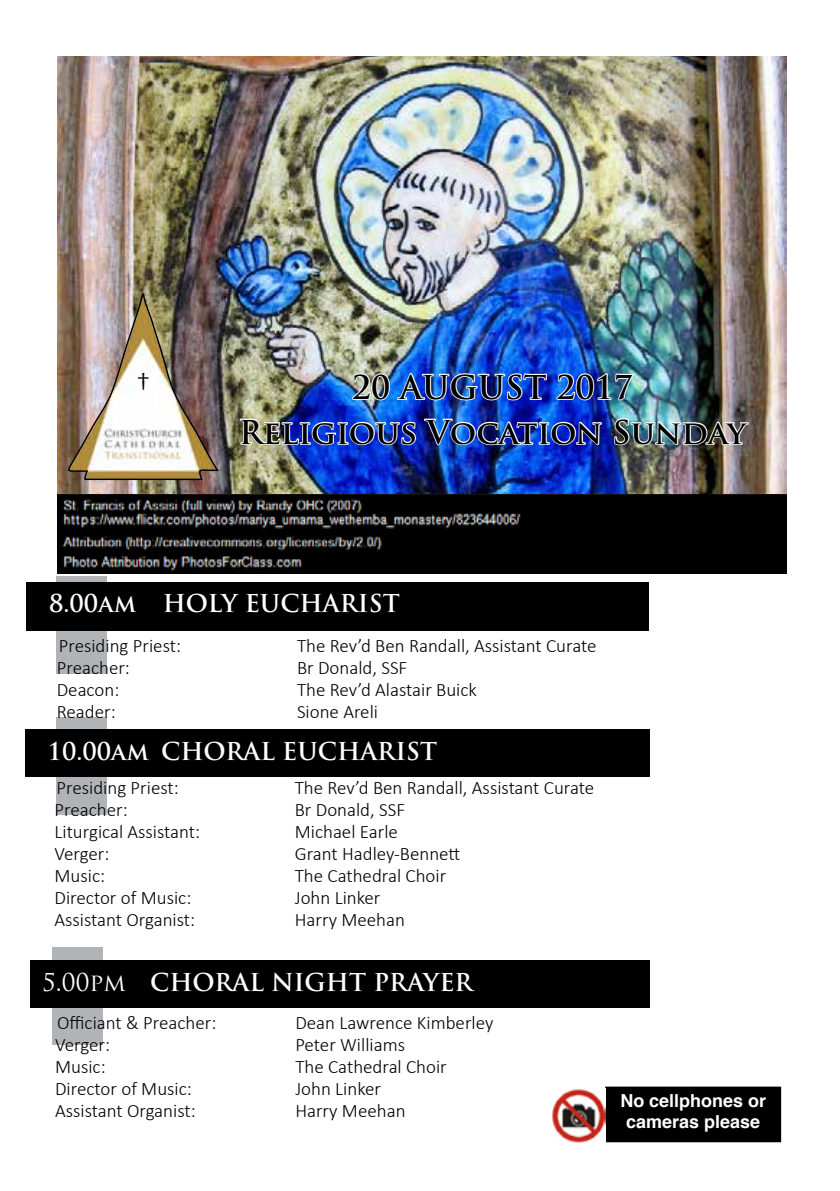
<style>
.page{position:relative;width:840px;height:1191px;background:#fff}
.page>*{position:absolute;margin:0;border:0;box-sizing:border-box;transform-origin:0 0}
.t1{font:700 32px/44.8px "Trajan Pro";color:#000;text-align:center}
.t2{font:200 31.6px "The Sans B2";color:#000}
.t3{font:700 24px "Trajan Pro";color:#fff}
.t4{font:300 19px "Calibri";color:#000}
.t5{font:700 18px/21.6px "Helvetica";color:#fff;text-align:center}
.s1{font-weight:400}
</style>
<div class="page">
<img style="left:57px;top:57px;width:728px;height:438px">
<div style="left:57px;top:576px;width:50px;height:98px;background:#b1b4b6"></div>
<div style="left:57px;top:716px;width:50px;height:98px;background:#b1b4b6"></div>
<div style="left:53px;top:946px;width:50px;height:98px;background:#b1b4b6"></div>
<div style="left:30px;top:960px;width:619px;height:47px;background:#000"></div>
<div style="left:26px;top:583px;width:623px;height:48px;background:#000"></div>
<div style="left:25px;top:728px;width:625px;height:48px;background:#000"></div>
<img style="left:66px;top:293px;width:154px;height:188px">
<svg style="left:42px;top:946px;width:86px;height:85px"></svg>
<svg style="left:149px;top:776px;width:218px;height:232px"></svg>
<svg style="left:373px;top:1007px;width:104px;height:1px"></svg>
<img style="left:238px;top:210px;width:511px;height:364px">
<div style="left:605px;top:1087px;width:174px;height:54px;background:#000"></div>
<div style="left:605px;top:1086px;width:175px;height:56px;border:2px solid #000"></div>
<img style="left:552px;top:1089px;width:53px;height:53px">
<img style="left:57px;top:495px;width:728px;height:78px">
<h2 class="t2" style="left:136px;top:370px;width:15px">†</h2>
<h1 class="t1" style="left:238px;top:365px;width:508px">20 AUGUST 2017<br>Religious Vocation Sunday</h1>
<p class="t3" style="left:49px;top:589px;width:352px">8.00am HOLY EUCHARIST</p>
<p class="t4" style="left:59px;top:634px;width:124px">Presiding Priest:</p>
<p class="t4" style="left:297px;top:634px;width:301px">The Rev’d Ben Randall, Assistant Curate</p>
<p class="t4" style="left:57px;top:656px;width:75px">Preacher:</p>
<p class="t4" style="left:297px;top:656px;width:112px">Br Donald, SSF</p>
<p class="t4" style="left:57px;top:678px;width:64px">Deacon:</p>
<p class="t4" style="left:297px;top:678px;width:181px">The Rev’d Alastair Buick</p>
<p class="t4" style="left:57px;top:700px;width:60px">Reader:</p>
<p class="t4" style="left:297px;top:700px;width:83px">Sione Areli</p>
<p class="t3" style="left:48px;top:736px;width:391px">10.00am CHORAL EUCHARIST</p>
<p class="t4" style="left:56px;top:776px;width:124px">Presiding Priest:</p>
<p class="t4" style="left:294px;top:776px;width:301px">The Rev’d Ben Randall, Assistant Curate</p>
<p class="t4" style="left:54px;top:798px;width:75px">Preacher:</p>
<p class="t4" style="left:294px;top:798px;width:112px">Br Donald, SSF</p>
<p class="t4" style="left:54px;top:820px;width:147px">Liturgical Assistant:</p>
<p class="t4" style="left:294px;top:820px;width:105px">Michael Earle</p>
<p class="t4" style="left:54px;top:842px;width:56px">Verger:</p>
<p class="t4" style="left:294px;top:842px;width:167px">Grant Hadley-Bennett</p>
<p class="t4" style="left:54px;top:864px;width:52px">Music:</p>
<p class="t4" style="left:294px;top:864px;width:153px">The Cathedral Choir</p>
<p class="t4" style="left:54px;top:886px;width:138px">Director of Music:</p>
<p class="t4" style="left:294px;top:886px;width:87px">John Linker</p>
<p class="t4" style="left:54px;top:908px;width:142px">Assistant Organist:</p>
<p class="t4" style="left:294px;top:908px;width:112px">Harry Meehan</p>
<p class="t3" style="left:42px;top:967px;width:432px"><span class="s1">5.00pm</span> CHORAL NIGHT PRAYER</p>
<p class="t4" style="left:57px;top:1011px;width:161px">Officiant &amp; Preacher:</p>
<p class="t4" style="left:295px;top:1011px;width:199px">Dean Lawrence Kimberley</p>
<p class="t4" style="left:55px;top:1033px;width:56px">Verger:</p>
<p class="t4" style="left:295px;top:1033px;width:111px">Peter Williams</p>
<p class="t4" style="left:55px;top:1055px;width:52px">Music:</p>
<p class="t4" style="left:295px;top:1055px;width:153px">The Cathedral Choir</p>
<p class="t4" style="left:55px;top:1077px;width:138px">Director of Music:</p>
<p class="t4" style="left:295px;top:1077px;width:87px">John Linker</p>
<p class="t4" style="left:55px;top:1099px;width:142px">Assistant Organist:</p>
<p class="t4" style="left:295px;top:1099px;width:112px">Harry Meehan</p>
<p class="t5" style="left:620px;top:1089px;width:147px">No cellphones or cameras please</p>
</div>
